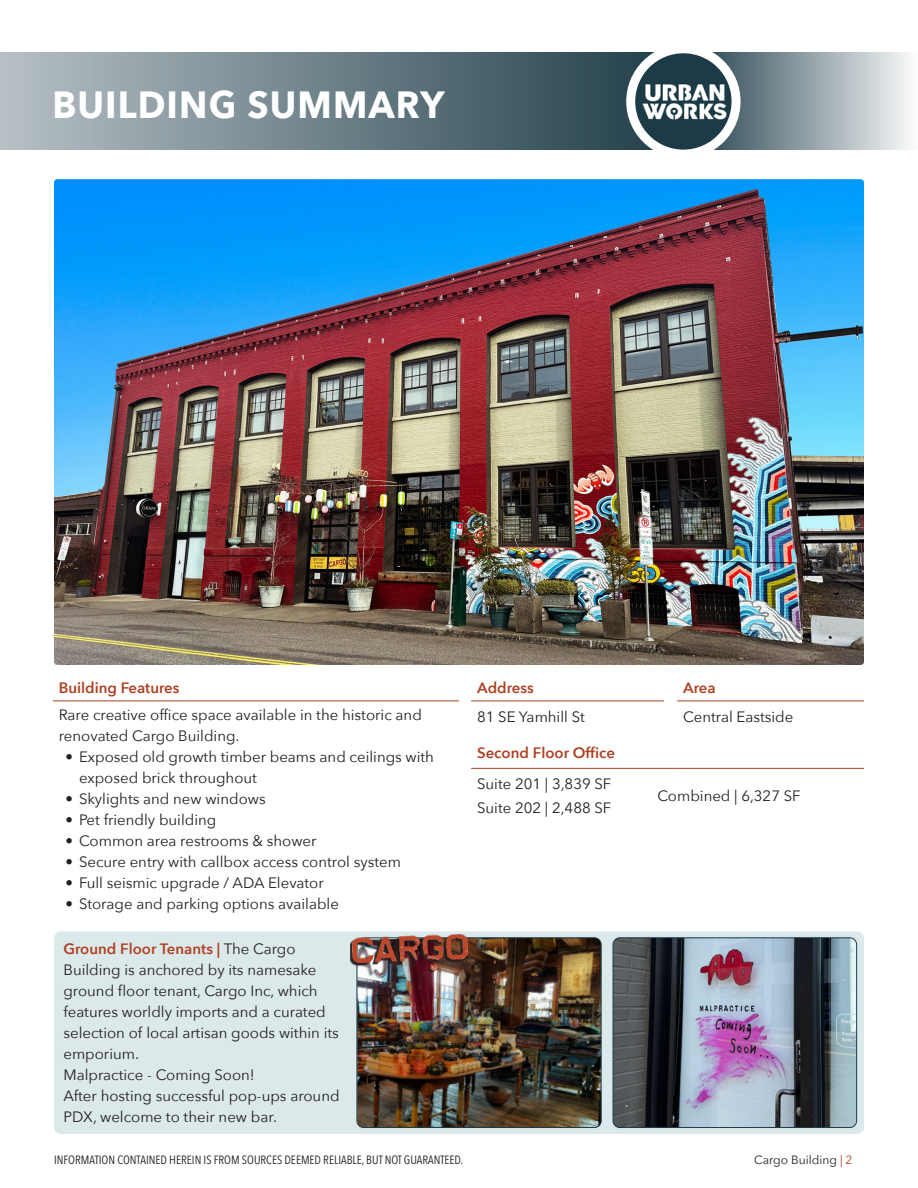
<style>
.page{position:relative;width:918px;height:1188px;background:#fff}
.page>*{position:absolute;margin:0;border:0;box-sizing:border-box;transform-origin:0 0}
._3-PAGE_HEADER{font:700 37.8px "Avenir Next";letter-spacing:.03em;color:#fff;scale:.95 1}
._6-BODY_TEXT{font:15px/21px "Avenir Next";color:#231f20}
._4-SECTION_HEADER{font:600 15px "Avenir Next";color:#af4022}
.t1{font:12px "Avenir Next Condensed";color:#231f20}
.t2{font:12px "Avenir Next";color:#231f20}
.s1{font-weight:600;color:#af4022}
.s2{color:#af4022}
</style>
<div class="page">
<div style="left:0;top:53px;width:697px;height:97px;background:linear-gradient(to right,#b7c1c5,#1b3a46)"></div>
<svg style="left:733px;top:53px;width:176px;height:97px"></svg>
<img style="left:636px;top:53px;width:97px;height:97px">
<div style="left:626px;top:44px;width:115px;height:115px;border:9px solid #fff;border-radius:50%"></div>
<hr style="left:471px;top:701px;width:206px;height:1px;background:#b04325">
<hr style="left:677px;top:701px;width:187px;height:1px;background:#b04325">
<hr style="left:471px;top:768px;width:206px;height:1px;background:#b04325">
<hr style="left:677px;top:768px;width:187px;height:1px;background:#b04325">
<hr style="left:53px;top:701px;width:406px;height:1px;background:#af4022">
<img style="left:54px;top:179px;width:810px;height:486px">
<div style="left:665px;top:682px;width:12px;height:76px;background:#fff"></div>
<div style="left:54px;top:931px;width:810px;height:203px;background:#dce9ea;border-radius:7px"></div>
<img style="left:613px;top:938px;width:244px;height:190px">
<img style="left:357px;top:938px;width:244px;height:190px">
<div style="left:357px;top:938px;width:244px;height:190px;border:1px solid #1b3a46;border-radius:7px"></div>
<div style="left:613px;top:938px;width:244px;height:190px;border:1px solid #1b3a46;border-radius:7px"></div>
<div style="left:350px;top:936px;width:116px;height:36px;background:#231f20;opacity:.95"></div>
<img style="left:352px;top:934px;width:116px;height:37px">
<p class="_3-PAGE_HEADER" style="left:52px;top:72px;width:414px">BUILDING SUMMARY</p>
<p class="_4-SECTION_HEADER" style="left:59px;top:675px;width:122px">Building Features</p>
<p class="_6-BODY_TEXT" style="left:59px;top:703px;width:365px">Rare creative office space available in the historic and renovated Cargo Building.</p>
<p class="_6-BODY_TEXT" style="left:79px;top:745px;width:357px;text-indent:-14px">• Exposed old growth timber beams and ceilings with exposed brick throughout</p>
<p class="_6-BODY_TEXT" style="left:66px;top:787px;width:202px">• Skylights and new windows</p>
<p class="_6-BODY_TEXT" style="left:66px;top:808px;width:152px">• Pet friendly building</p>
<p class="_6-BODY_TEXT" style="left:66px;top:829px;width:253px">• Common area restrooms &amp; shower</p>
<p class="_6-BODY_TEXT" style="left:66px;top:850px;width:337px">• Secure entry with callbox access control system</p>
<p class="_6-BODY_TEXT" style="left:66px;top:871px;width:260px">• Full seismic upgrade / ADA Elevator</p>
<p class="_6-BODY_TEXT" style="left:66px;top:892px;width:275px">• Storage and parking options available</p>
<p class="_6-BODY_TEXT" style="left:63px;top:938px;width:277px"><span class="s1">Ground Floor Tenants |</span> The Cargo Building is anchored by its namesake ground floor tenant, Cargo Inc, which features worldly imports and a curated selection of local artisan goods within its emporium.</p>
<p class="_6-BODY_TEXT" style="left:63px;top:1064px;width:193px">Malpractice - Coming Soon!</p>
<p class="_6-BODY_TEXT" style="left:63px;top:1085px;width:278px">After hosting successful pop-ups around<br>PDX, welcome to their new bar.</p>
<p class="_4-SECTION_HEADER" style="left:477px;top:675px;width:58px">Address</p>
<p class="_4-SECTION_HEADER" style="left:683px;top:675px;width:34px">Area</p>
<p class="_6-BODY_TEXT" style="left:477px;top:706px;width:109px">81 SE Yamhill St</p>
<p class="_6-BODY_TEXT" style="left:683px;top:706px;width:112px">Central Eastside</p>
<p class="_4-SECTION_HEADER" style="left:477px;top:740px;width:139px">Second Floor Office</p>
<p class="_6-BODY_TEXT" style="left:477px;top:773px;width:136px">Suite 201 | 3,839 SF</p>
<p class="_6-BODY_TEXT" style="left:477px;top:797px;width:136px">Suite 202 | 2,488 SF</p>
<p class="_6-BODY_TEXT" style="left:657px;top:785px;width:145px">Combined | 6,327 SF</p>
<p class="t1" style="left:54px;top:1150px;width:411px">INFORMATION CONTAINED HEREIN IS FROM SOURCES DEEMED RELIABLE, BUT NOT GUARANTEED.</p>
<p class="t2" style="left:754px;top:1150px;width:100px">Cargo Building <span class="s2">| 2</span></p>
</div>
